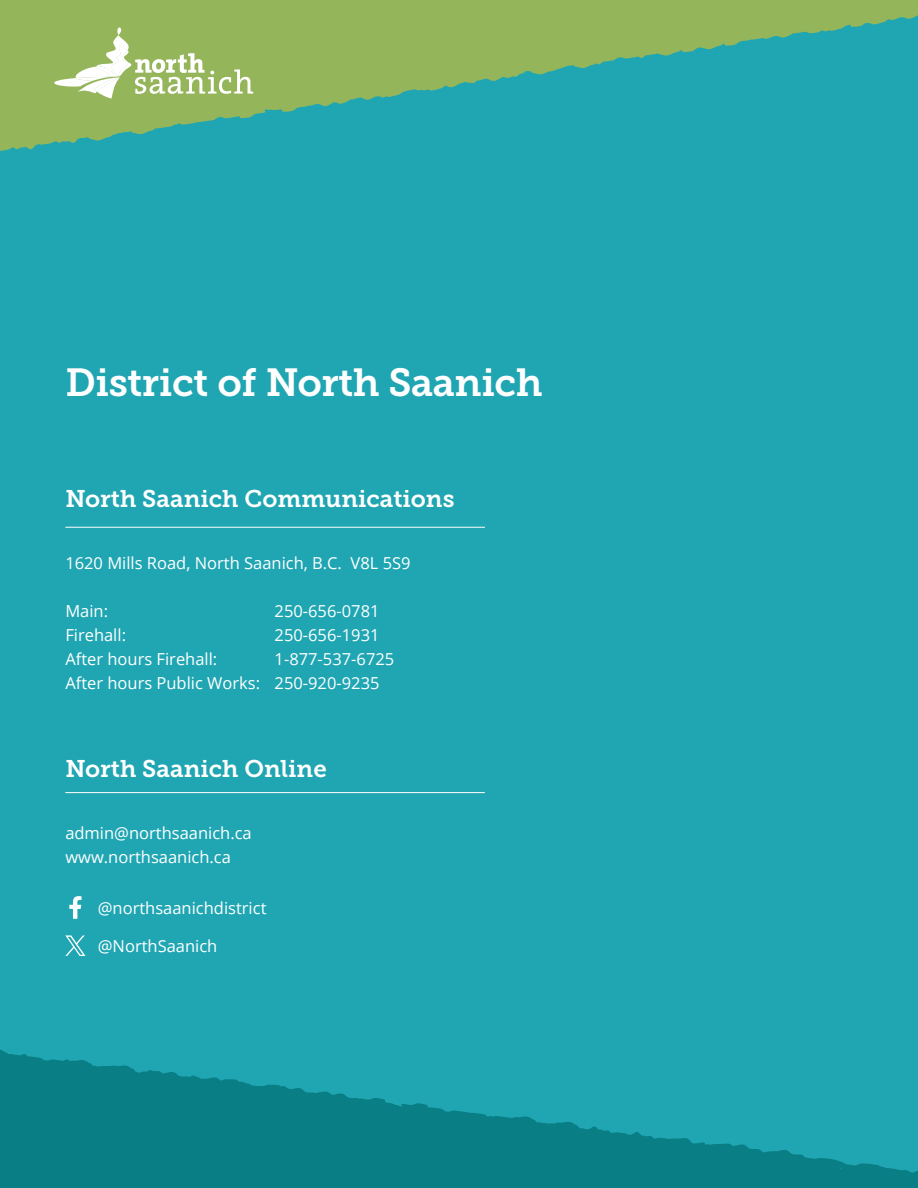
<style>
.page{position:relative;width:918px;height:1188px;background:#20a6b3}
.page>*{position:absolute;margin:0;border:0;box-sizing:border-box;transform-origin:0 0}
.t1{font:39px "Museo Slab 700";letter-spacing:-.01em;color:#fff}
.Paragraph_Heading_Large{font:24px "Museo Slab 700";color:#fff}
.Paragraph_Bullets_letters{font:16.5px "Open Sans";color:#fff}
</style>
<div class="page">
<svg style="left:0;top:0;width:918px;height:151px"></svg>
<svg style="left:0;top:1050px;width:918px;height:138px;fill:#097e84"></svg>
<svg style="left:42px;top:20px;width:211px;height:79px;background:#a8c277"></svg>
<svg style="left:65px;top:935px;width:21px;height:21px"></svg>
<svg style="left:69px;top:896px;width:13px;height:23px"></svg>
<hr style="left:65px;top:527px;width:420px;height:1px;background:#fff">
<hr style="left:65px;top:792px;width:420px;height:1px;background:#fff">
<p class="t1" style="left:65px;top:360px;width:479px">District of North Saanich</p>
<p class="Paragraph_Heading_Large" style="left:65px;top:485px;width:391px">North Saanich Communications</p>
<p class="Paragraph_Bullets_letters" style="left:65px;top:552px;width:347px">1620 Mills Road, North Saanich, B.C. V8L 5S9</p>
<p class="Paragraph_Bullets_letters" style="left:65px;top:600px;width:44px">Main:</p>
<p class="Paragraph_Bullets_letters" style="left:275px;top:600px;width:107px">250-656-0781</p>
<p class="Paragraph_Bullets_letters" style="left:65px;top:624px;width:62px">Firehall:</p>
<p class="Paragraph_Bullets_letters" style="left:275px;top:624px;width:107px">250-656-1931</p>
<p class="Paragraph_Bullets_letters" style="left:65px;top:648px;width:153px">After hours Firehall:</p>
<p class="Paragraph_Bullets_letters" style="left:275px;top:648px;width:121px">1-877-537-6725</p>
<p class="Paragraph_Bullets_letters" style="left:65px;top:672px;width:316px">After hours Public Works: 250-920-9235</p>
<p class="Paragraph_Heading_Large" style="left:65px;top:755px;width:263px">North Saanich Online</p>
<p class="Paragraph_Bullets_letters" style="left:65px;top:822px;width:188px">admin@northsaanich.ca</p>
<p class="Paragraph_Bullets_letters" style="left:65px;top:846px;width:167px">www.northsaanich.ca</p>
<p class="Paragraph_Bullets_letters" style="left:98px;top:896px;width:170px">@northsaanichdistrict</p>
<p class="Paragraph_Bullets_letters" style="left:98px;top:935px;width:121px">@NorthSaanich</p>
</div>
